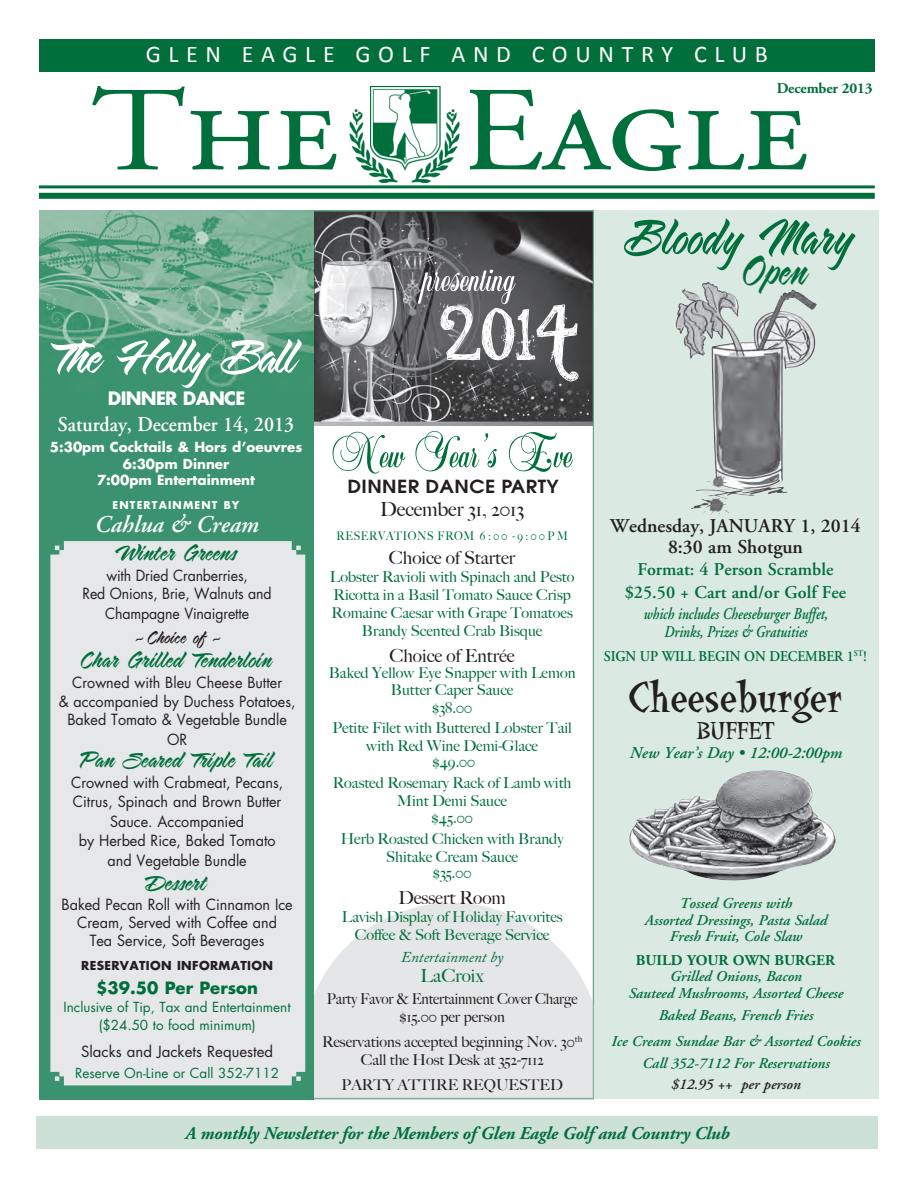
<style>
.page{position:relative;width:918px;height:1188px;background:#fff}
.page>*{position:absolute;margin:0;border:0;box-sizing:border-box;transform-origin:0 0}
.t1{font:133.5px "Adobe Garamond Regular SC";color:#006f3c;scale:1.08 1}
.t2{font:78px "thequietscream";color:#fff}
.t3{font:60px "Ballad Script";color:#006f3c;scale:.9 1}
.t4{font:60px "Ballad Script";color:#fff;scale:.9 1}
.t5{font:60px "Sarah Script TT";color:#006f3c;scale:.9 1}
.t6{font:57px "Sarah Script TT";letter-spacing:-.04em;color:#fff}
.t7{font:48px "Sarah Script TT";color:#006f3c;scale:.9 1}
.t8{font:45px "La Bamba Plain";letter-spacing:-.01em;color:#231f20}
.t9{font:27px "Sarah Script TT";color:#006f3c}
.t10{font:25.5px "La Bamba Plain";letter-spacing:-.05em;color:#231f20}
.t11{font:24px "Calibri";letter-spacing:.32em;color:#fff}
.t12{font:italic 600 24px "Adobe Garamond";color:#fff}
.t13{font:600 21px "Adobe Garamond";color:#fff;scale:.94 1}
.t14{font:21px "Sarah Script TT";color:#231f20}
.t15{font:600 19.5px/21px "Adobe Garamond";color:#231f20;text-align:center}
.t16{font:500 19.5px "Big Caslon";color:#231f20}
.t17{font:italic 700 18px "Adobe Garamond";letter-spacing:-.01em;color:#006f3c}
.t18{font:600 18px/22.5px "Adobe Garamond";color:#006f3c;text-align:center}
.t19{font:500 18px "Big Caslon";color:#231f20}
.t20{font:600 18px "Avant Garde";letter-spacing:.02em;color:#231f20;scale:1.09 1}
.t21{font:700 18px "Futura";letter-spacing:-.04em;color:#fff}
.t22{font:500 18px "Big Caslon";color:#006f3c}
.t23{font:italic 600 16.5px/18px "Adobe Garamond";color:#006f3c;text-align:center;scale:.8 1}
.t24{font:italic 600 16.5px "Adobe Garamond";color:#006f3c}
.t25{font:700 16.5px "Futura";color:#006f3c}
.t26{font:500 15px/18px "Big Caslon";color:#006f3c;text-align:center}
.t27{font:15px/19.5px "Futura";color:#231f20;text-align:center;scale:.96 1}
.t28{font:italic 600 15px/16.5px "Adobe Garamond";color:#006f3c;text-align:center}
.t29{font:500 15px/18px "Big Caslon";color:#231f20;text-align:center}
.t30{font:15px/18px "Futura";color:#231f20;text-align:center;scale:.94 1}
.t31{font:500 15px/18px "Big Caslon";color:#231f20;text-align:center;scale:.94 1}
.t32{font:700 15px "Adobe Garamond";color:#006f3c}
.t33{font:600 15px "Adobe Garamond";letter-spacing:-.01em;color:#006f3c;scale:.92 1}
.t34{font:15px "Futura";color:#231f20}
.t35{font:italic 600 15px "Adobe Garamond";color:#231f20}
.t36{font:italic 15px "Adobe Caslon Pro";color:#006f3c}
.t37{font:13.5px/18px "Futura";color:#006f3c;text-align:center}
.t38{font:700 13.5px/16.5px "Futura";color:#fff;text-align:center}
.t39{font:500 12px "Big Caslon";letter-spacing:.06em;color:#006f3c;scale:.9 1}
.t40{font:700 12px "Futura";letter-spacing:.03em;color:#231f20}
.t41{font:700 10.5px "Futura";letter-spacing:.11em;color:#fff}
.s1{font-size:120px}
.s2{font-family:"Adobe Garamond";font-weight:600;font-style:italic;font-size:18px}
</style>
<div class="page">
<img style="left:349px;top:86px;width:111px;height:97px">
<hr style="left:39px;top:185px;width:836px;height:3px;background:#006f3c">
<div style="left:39px;top:193px;width:836px;height:6px;background:#006f3c"></div>
<div style="left:39px;top:39px;width:836px;height:33px;background:#006f3c"></div>
<img style="left:314px;top:213px;width:277px;height:212px">
<svg style="left:302px;top:903px;width:300px;height:214px;background:#e7e8e9"></svg>
<div style="left:40px;top:211px;width:274px;height:888px;background:#3a936e"></div>
<img style="left:40px;top:211px;width:274px;height:182px">
<div style="left:50px;top:541px;width:255px;height:544px;background:#e6e7e9"></div>
<div style="left:301px;top:1101px;width:298px;height:87px;background:#fff"></div>
<div style="left:36px;top:1117px;width:842px;height:32px;background:#cde1d6"></div>
<div style="left:594px;top:210px;width:285px;height:889px;background:#dae9e1"></div>
<img style="left:629px;top:769px;width:207px;height:112px">
<img style="left:675px;top:282px;width:142px;height:234px">
<h3 class="t11" style="left:146px;top:39px;width:624px">GLEN EAGLE GOLF AND COUNTRY CLUB</h3>
<p class="t32" style="left:777px;top:80px;width:97px">DECEMBER 2013</p>
<h1 class="t1" style="left:91px;top:56px;width:666px"><span class="s1">T</span>he <span class="s1">E</span>agle</h1>
<h3 class="t6" style="left:55px;top:327px;width:245px">The Holly Ball</h3>
<p class="t21" style="left:108px;top:386px;width:139px">Dinner Dance</p>
<h3 class="t13" style="left:58px;top:413px;width:253px">Saturday, December 14, 2013</h3>
<p class="t38" style="left:50px;top:438px;width:254px">5:30pm Cocktails &amp; Hors d’oeuvres<br>6:30pm Dinner<br>7:00pm Entertainment</p>
<p class="t41" style="left:113px;top:498px;width:128px">Entertainment by</p>
<h3 class="t12" style="left:94px;top:511px;width:166px">Cahlua &amp; Cream</h3>
<h3 class="t9" style="left:117px;top:539px;width:123px">Winter Greens</h3>
<p class="t30" style="left:83px;top:567px;width:203px">with Dried Cranberries,<br>Red Onions, Brie, Walnuts and</p>
<p class="t30" style="left:105px;top:604px;width:154px">Champagne Vinaigrette</p>
<h3 class="t14" style="left:134px;top:626px;width:88px"><span class="s2">~</span> Choice of <span class="s2">~</span></h3>
<h3 class="t9" style="left:82px;top:645px;width:193px">Char Grilled Tenderloin</h3>
<p class="t27" style="left:59px;top:672px;width:248px">Crowned with Bleu Cheese Butter<br>&amp; accompanied by Duchess Potatoes,</p>
<p class="t27" style="left:67px;top:710px;width:230px">Baked Tomato &amp; Vegetable Bundle<br>OR</p>
<h3 class="t9" style="left:81px;top:745px;width:195px">Pan Seared Triple Tail</h3>
<p class="t27" style="left:71px;top:772px;width:222px">Crowned with Crabmeat, Pecans,<br>Citrus, Spinach and Brown Butter<br>Sauce. Accompanied<br>by Herbed Rice, Baked Tomato and Vegetable Bundle</p>
<h3 class="t9" style="left:146px;top:869px;width:63px">Dessert</h3>
<p class="t27" style="left:62px;top:895px;width:242px;line-height:18px">Baked Pecan Roll with Cinnamon Ice<br>Cream, Served with Coffee and<br>Tea Service, Soft Beverages</p>
<p class="t40" style="left:81px;top:957px;width:193px">Reservation Information</p>
<p class="t25" style="left:96px;top:976px;width:163px">$39.50 Per Person</p>
<p class="t37" style="left:64px;top:998px;width:229px">Inclusive of Tip, Tax and Entertainment ($24.50 to food minimum)</p>
<p class="t34" style="left:81px;top:1041px;width:194px">Slacks and Jackets Requested</p>
<p class="t37" style="left:75px;top:1064px;width:205px">Reserve On-Line or Call 352-7112</p>
<h3 class="t4" style="left:422px;top:241px;width:104px">presenting</h3>
<h2 class="t2" style="left:446px;top:288px;width:133px">2014</h2>
<h3 class="t3" style="left:330px;top:418px;width:271px">New Year’s Eve</h3>
<p class="t20" style="left:347px;top:474px;width:195px">DINNER DANCE PARTY</p>
<h3 class="t16" style="left:380px;top:498px;width:145px">December 31, 2013</h3>
<p class="t39" style="left:337px;top:529px;width:258px">Reservations from 6 : 0 0 - 9 : 0 0 P M</p>
<p class="t19" style="left:389px;top:547px;width:128px">Choice of Starter</p>
<p class="t26" style="left:330px;top:568px;width:246px">Lobster Ravioli with Spinach and Pesto Ricotta in a Basil Tomato Sauce Crisp Romaine Caesar with Grape Tomatoes Brandy Scented Crab Bisque</p>
<p class="t19" style="left:390px;top:645px;width:127px">Choice of Entrée</p>
<p class="t26" style="left:329px;top:665px;width:248px;line-height:16.5px">Baked Yellow Eye Snapper with Lemon<br>Butter Caper Sauce</p>
<p class="t26" style="left:332px;top:697px;width:241px;line-height:20.2px">$38.00<br>Petite Filet with Buttered Lobster Tail</p>
<p class="t26" style="left:366px;top:738px;width:173px;line-height:16.5px">with Red Wine Demi-Glace $49.00</p>
<p class="t26" style="left:333px;top:774px;width:240px">Roasted Rosemary Rack of Lamb with<br>Mint Demi Sauce</p>
<p class="t26" style="left:341px;top:807px;width:224px;line-height:21px">$45.00<br>Herb Roasted Chicken with Brandy</p>
<p class="t26" style="left:386px;top:849px;width:133px;line-height:16.5px">Shitake Cream Sauce $35.00</p>
<p class="t19" style="left:398px;top:887px;width:109px">Dessert Room</p>
<p class="t26" style="left:342px;top:908px;width:222px">Lavish Display of Holiday Favorites<br>Coffee &amp; Soft Beverage Service</p>
<p class="t36" style="left:401px;top:948px;width:104px">Entertainment by</p>
<p class="t22" style="left:421px;top:965px;width:65px">LaCroix</p>
<p class="t31" style="left:327px;top:990px;width:268px">Party Favor &amp; Entertainment Cover Charge $15.00 per person</p>
<p class="t29" style="left:322px;top:1033px;width:262px">Reservations accepted beginning Nov. 30<sup>th<br></sup>Call the Host Desk at 352-7112</p>
<p class="t29" style="left:342px;top:1076px;width:67px">PARTY ATTI</p>
<p class="t29" style="left:436px;top:1076px;width:84px">RE REQUESTE</p>
<p class="t29" style="left:550px;top:1076px;width:14px">D</p>
<h3 class="t5" style="left:627px;top:206px;width:254px">Bloody Mary</h3>
<h3 class="t7" style="left:744px;top:245px;width:73px">Open</h3>
<h3 class="t15" style="left:610px;top:516px;width:252px">Wednesday, JANUARY 1, 2014<br>8:30 am Shotgun</h3>
<p class="t18" style="left:625px;top:559px;width:223px">Format: 4 Person Scramble $25.50 + Cart and/or Golf Fee</p>
<p class="t23" style="left:643px;top:605px;width:232px">which includes Cheeseburger Buffet,<br>Drinks, Prizes &amp; Gratuities</p>
<p class="t33" style="left:604px;top:648px;width:287px">Sign up will begin on December 1<sup>st</sup>!</p>
<h3 class="t8" style="left:628px;top:670px;width:216px">Cheeseburger</h3>
<h3 class="t10" style="left:696px;top:715px;width:80px">Buffet</h3>
<p class="t24" style="left:629px;top:743px;width:214px">New Year’s Day • 12:00-2:00pm</p>
<p class="t28" style="left:644px;top:896px;width:184px">Tossed Greens with<br>Assorted Dressings, Pasta Salad<br>Fresh Fruit, Cole Slaw</p>
<p class="t32" style="left:636px;top:952px;width:201px">BUILD YOUR OWN BURGER</p>
<p class="t28" style="left:628px;top:969px;width:216px">Grilled Onions, Bacon<br>Sauteed Mushrooms, Assorted Cheese</p>
<p class="t28" style="left:611px;top:1003px;width:251px;line-height:25.5px">Baked Beans, French Fries<br>Ice Cream Sundae Bar &amp; Assorted Cookies</p>
<p class="t28" style="left:642px;top:1056px;width:189px">Call 352-7112 For Reservations</p>
<p class="t35" style="left:671px;top:1076px;width:131px">$12.95 ++ per person</p>
<p class="t17" style="left:185px;top:1123px;width:546px">A monthly Newsletter for the Members of Glen Eagle Golf and Country Club</p>
</div>
